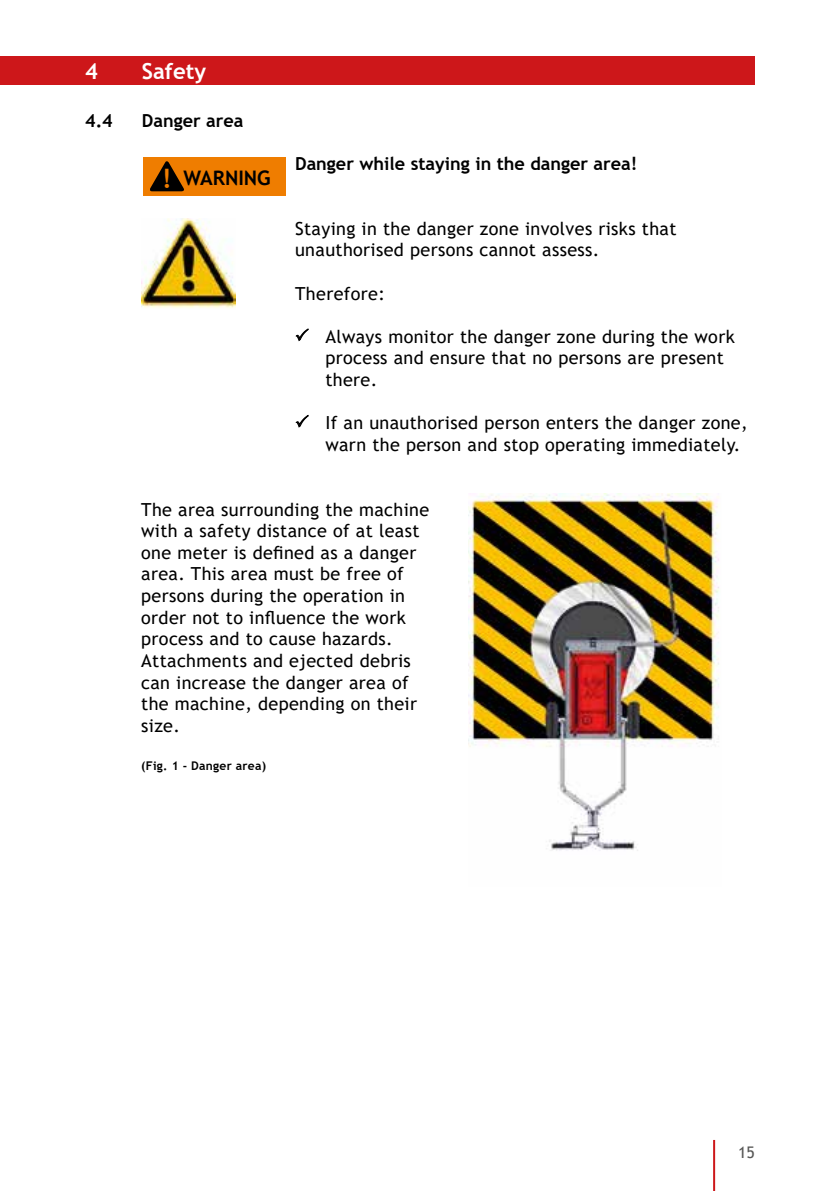
<style>
.page{position:relative;width:840px;height:1191px;background:#fff}
.page>*{position:absolute;margin:0;border:0;box-sizing:border-box;transform-origin:0 0}
.t1{font:700 22px "Trebuchet MS";color:#fff}
.t2{font:700 20px "Trebuchet MS";color:#000}
.t3{font:18px/21.6px "Trebuchet MS";letter-spacing:.02em;color:#000}
.t4{font:700 18px "Trebuchet MS";color:#000}
.t5{font:16px "Trebuchet MS";color:#575756}
.t6{font:700 12px "Trebuchet MS";letter-spacing:.02em;color:#000}
.s1{font-size:26.2px;color:#ef7d00}
</style>
<div class="page">
<hr style="left:712px;top:1140px;width:2px;height:51px;background:#cd171a">
<div style="left:0;top:57px;width:754px;height:28px;background:#cd171a"></div>
<img style="left:142px;top:218px;width:94px;height:90px">
<img style="left:468px;top:494px;width:252px;height:357px">
<div style="left:143px;top:157px;width:142px;height:39px;background:#ef7d00"></div>
<svg style="left:150px;top:161px;width:34px;height:30px"></svg>
<svg style="left:295px;top:328px;width:14px;height:14px"></svg>
<svg style="left:295px;top:414px;width:14px;height:14px"></svg>
<p class="t1" style="left:85px;top:57px;width:14px">4</p>
<p class="t1" style="left:142px;top:57px;width:66px">Safety</p>
<p class="t4" style="left:85px;top:109px;width:29px">4.4</p>
<p class="t4" style="left:142px;top:109px;width:103px">Danger area</p>
<p class="t2" style="left:162px;top:166px;width:110px"><span class="s1">!</span> WARNING</p>
<p class="t4" style="left:295px;top:152px;width:343px">Danger while staying in the danger area!</p>
<p class="t3" style="left:295px;top:217px;width:382px">Staying in the danger zone involves risks that unauthorised persons cannot assess.</p>
<p class="t3" style="left:295px;top:282px;width:91px">Therefore:</p>
<p class="t3" style="left:325px;top:325px;width:410px">Always monitor the danger zone during the work process and ensure that no persons are present there.</p>
<p class="t3" style="left:325px;top:412px;width:423px">If an unauthorised person enters the danger zone, warn the person and stop operating immediately.</p>
<p class="t3" style="left:141px;top:498px;width:289px">The area surrounding the machine with a safety distance of at least one meter is defined as a danger area. This area must be free of persons during the operation in order not to influence the work process and to cause hazards.<br>Attachments and ejected debris can increase the danger area of the machine, depending on their size.</p>
<p class="t6" style="left:141px;top:758px;width:126px">(Fig. 1 - Danger area)</p>
<p class="t5" style="left:737px;top:1142px;width:18px">15</p>
</div>
